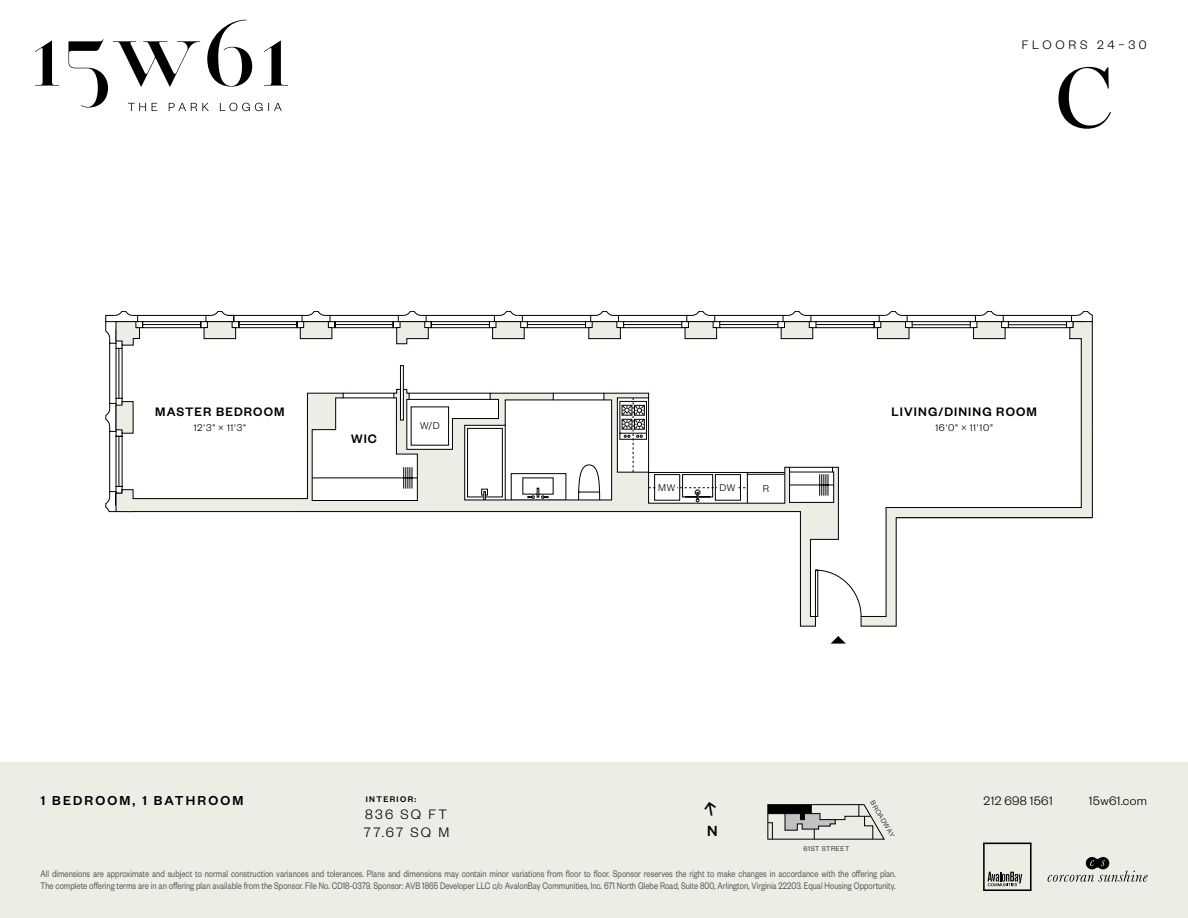
<style>
.page{position:relative;width:1188px;height:918px;background:#fff}
.page>*{position:absolute;margin:0;border:0;box-sizing:border-box;transform-origin:0 0}
.t1{font:87px "Miller Banner";color:#000}
.t2{font:500 16.2px "Founders Grotesk";color:#000}
.t3{font:300 15px/17.2px "Founders Grotesk";letter-spacing:.15em;color:#000}
.t4{font:500 14.25px "Founders Grotesk";letter-spacing:.15em;color:#000}
.t5{font:500 13.5px "Founders Grotesk";letter-spacing:.08em;color:#000}
.t6{font:300 13.5px "Founders Grotesk";letter-spacing:.03em;color:#000}
.t7{font:300 13.5px "Founders Grotesk";letter-spacing:.275em;color:#000}
.t8{font:300 10.8px "Founders Grotesk";letter-spacing:.06em;color:#000}
.t9{font:10.5px/12px "Founders Grotesk";color:#58595b;scale:.8 1}
.t10{font:500 9px "Founders Grotesk";letter-spacing:.15em;color:#000}
.t11{font:300 7.5px "Founders Grotesk";letter-spacing:.07em;color:#000}
</style>
<div class="page">
<div style="left:0;top:763px;width:1188px;height:155px;background:#edede6"></div>
<svg style="left:983px;top:843px;width:49px;height:48px"></svg>
<svg style="left:1048px;top:857px;width:100px;height:25px"></svg>
<svg style="left:35px;top:20px;width:253px;height:91px"></svg>
<svg style="left:767px;top:804px;width:118px;height:36px"></svg>
<svg style="left:831px;top:636px;width:15px;height:8px"></svg>
<svg style="left:106px;top:314px;width:301px;height:198px"></svg>
<svg style="left:114px;top:311px;width:979px;height:35px"></svg>
<svg style="left:115px;top:389px;width:724px;height:238px"></svg>
<svg style="left:115px;top:401px;width:19px;height:33px"></svg>
<svg style="left:860px;top:321px;width:233px;height:306px"></svg>
<div style="left:657px;top:482px;width:20px;height:11px;background:#fff"></div>
<div style="left:717px;top:482px;width:20px;height:11px;background:#fff"></div>
<p class="t5" style="left:155px;top:404px;width:131px">MASTER BEDROOM</p>
<p class="t8" style="left:194px;top:421px;width:54px">12'3" × 11'3"</p>
<p class="t5" style="left:351px;top:430px;width:27px">WIC</p>
<p class="t8" style="left:420px;top:419px;width:21px">W/D</p>
<h3 class="t4" style="left:41px;top:792px;width:204px">1 BEDROOM, 1 BATHROOM</h3>
<p class="t10" style="left:366px;top:794px;width:52px">INTERIOR:</p>
<h3 class="t3" style="left:364px;top:805px;width:87px">836 SQ FT<br>77.67 SQ M</h3>
<p class="t8" style="left:658px;top:481px;width:19px">MW</p>
<p class="t8" style="left:719px;top:481px;width:18px">DW</p>
<p class="t8" style="left:763px;top:482px;width:8px">R</p>
<p class="t7" style="left:1022px;top:37px;width:127px">FLOORS 24–30</p>
<h1 class="t1" style="left:1055px;top:46px;width:58px">C</h1>
<p class="t5" style="left:892px;top:404px;width:147px">LIVING/DINING ROOM</p>
<p class="t8" style="left:935px;top:421px;width:59px">16'0" × 11'10"</p>
<h2 class="t2" style="left:707px;top:821px;width:12px">N</h2>
<p class="t11" style="left:804px;top:844px;width:47px">61ST STREET</p>
<p class="t11" style="left:876px;top:799px;width:43px;rotate:59deg">BROADWAY</p>
<p class="t6" style="left:983px;top:793px;width:71px">212 698 1561</p>
<p class="t6" style="left:1089px;top:793px;width:60px">15w61.com</p>
<p class="t9" style="left:40px;top:867px;width:1071px">All dimensions are approximate and subject to normal construction variances and tolerances. Plans and dimensions may contain minor variations from floor to floor. Sponsor reserves the right to make changes in accordance with the offering plan.<br>The complete offering terms are in an offering plan available from the Sponsor. File No. CD18-0379. Sponsor: AVB 1865 Developer LLC c/o AvalonBay Communities, Inc. 671 North Glebe Road, Suite 800, Arlington, Virginia 22203. Equal Housing Opportunity.</p>
</div>
